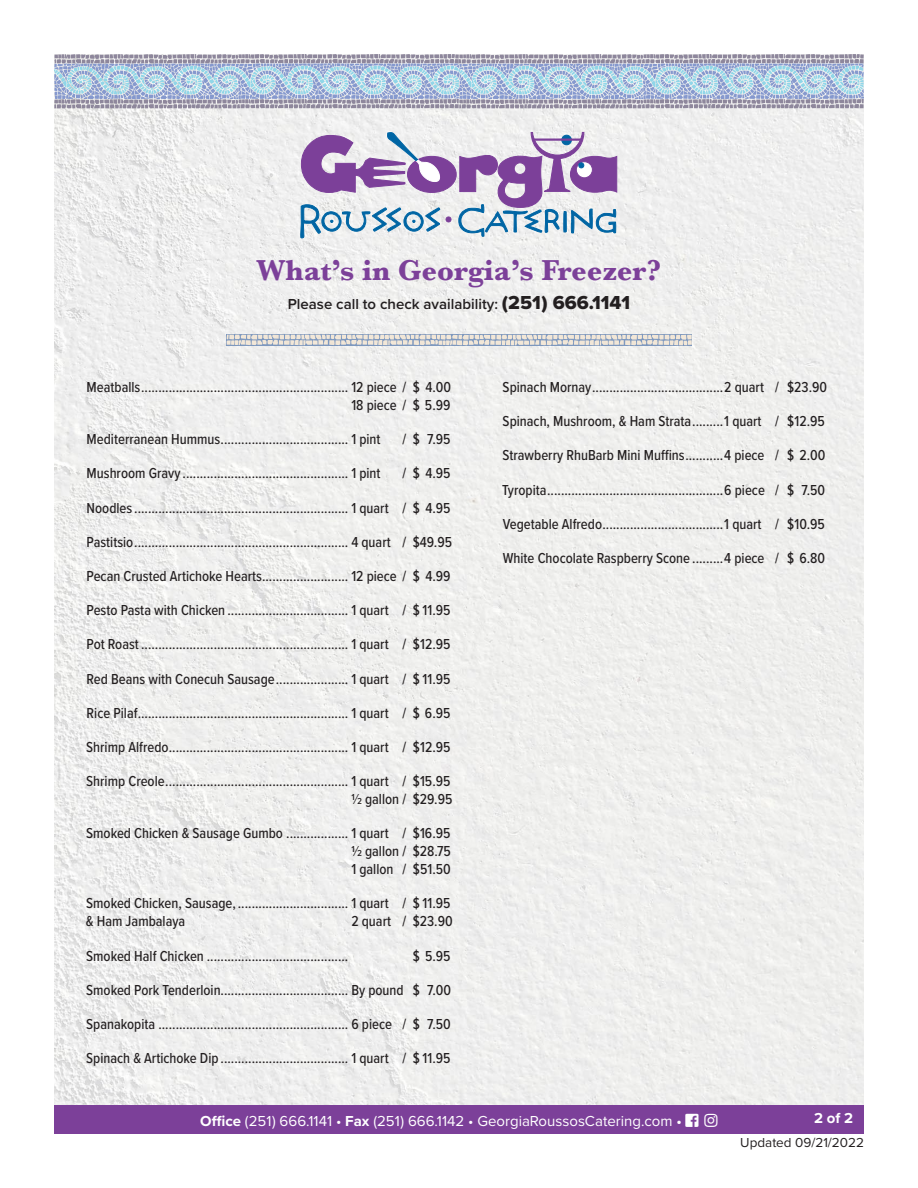
<style>
.page{position:relative;width:918px;height:1188px;background:#fff}
.page>*{position:absolute;margin:0;border:0;box-sizing:border-box;transform-origin:0 0}
.t1{font:700 30px "Baskerville";color:#7c4099}
.menu_list{font:500 15px/18px "Proxima Nova Cond";color:#231f20;text-align:right}
.t2{font:15px "Proxima Nova";color:#fff}
.body_-_bullets{font:600 15px "Proxima Nova";color:#231f20}
.t3{font:700 15px "Proxima Nova";color:#fff}
.t4{font:13.5px "Proxima Nova";color:#231f20}
.s1{font-family:"Proxima Nova Extrabld";font-weight:400;font-size:19.5px}
.s2{font-weight:700}
.s3{font-weight:600}
</style>
<div class="page">
<img style="left:54px;top:108px;width:810px;height:998px">
<div style="left:54px;top:1106px;width:810px;height:28px;background:#7c4099"></div>
<svg style="left:54px;top:54px;width:810px;height:54px;background:#afbdd2"></svg>
<svg style="left:300px;top:131px;width:318px;height:107px"></svg>
<svg style="left:226px;top:334px;width:466px;height:12px"></svg>
<svg style="left:227px;top:335px;width:465px;height:10px;background:#cfcfcf"></svg>
<p class="t1" style="left:257px;top:249px;width:406px">What’s in Georgia’s Freezer?</p>
<p class="body_-_bullets" style="left:288px;top:293px;width:344px">Please call to check availability: <span class="s1">(251) 666.1141</span></p>
<p class="menu_list" style="left:87px;top:378px;width:366px">Meatballs............................................................ 12 piece / $ 4.00<br>18 piece / $ 5.99</p>
<p class="menu_list" style="left:87px;top:430px;width:296px">Mediterranean Hummus..................................... 1 pint</p>
<p class="menu_list" style="left:402px;top:430px;width:50px">/ $ 7.95</p>
<p class="menu_list" style="left:87px;top:464px;width:296px">Mushroom Gravy ................................................ 1 pint</p>
<p class="menu_list" style="left:402px;top:464px;width:50px">/ $ 4.95</p>
<p class="menu_list" style="left:87px;top:498px;width:365px">Noodles.............................................................. 1 quart / $ 4.95</p>
<p class="menu_list" style="left:87px;top:532px;width:367px">Pastitsio.............................................................. 4 quart / $49.95</p>
<p class="menu_list" style="left:87px;top:567px;width:365px">Pecan Crusted Artichoke Hearts......................... 12 piece / $ 4.99</p>
<p class="menu_list" style="left:87px;top:601px;width:365px">Pesto Pasta with Chicken ................................... 1 quart / $ 11.95</p>
<p class="menu_list" style="left:87px;top:635px;width:365px">Pot Roast ............................................................ 1 quart / $12.95</p>
<p class="menu_list" style="left:87px;top:669px;width:365px">Red Beans with Conecuh Sausage..................... 1 quart / $ 11.95</p>
<p class="menu_list" style="left:87px;top:703px;width:365px">Rice Pilaf............................................................. 1 quart / $ 6.95</p>
<p class="menu_list" style="left:86px;top:738px;width:366px">Shrimp Alfredo.................................................... 1 quart / $12.95</p>
<p class="menu_list" style="left:86px;top:772px;width:366px">Shrimp Creole..................................................... 1 quart / $15.95</p>
<p class="menu_list" style="left:351px;top:789px;width:103px">1/2 gallon / $29.95</p>
<p class="menu_list" style="left:351px;top:824px;width:101px;text-align:justify;text-indent:-265px">Smoked Chicken &amp; Sausage Gumbo .................. 1 quart / $16.95<br>1/2 gallon / $28.75<br>1 gallon / $51.50</p>
<p class="menu_list" style="left:86px;top:894px;width:366px;text-align:left">Smoked Chicken, Sausage, ................................ 1 quart / $ 11.95 &amp; Ham Jambalaya</p>
<p class="menu_list" style="left:351px;top:912px;width:103px">2 quart / $23.90</p>
<p class="menu_list" style="left:86px;top:946px;width:264px">Smoked Half Chicken .........................................</p>
<p class="menu_list" style="left:413px;top:946px;width:39px">$ 5.95</p>
<p class="menu_list" style="left:86px;top:980px;width:366px">Smoked Pork Tenderloin..................................... By pound $ 7.00</p>
<p class="menu_list" style="left:86px;top:1014px;width:366px">Spanakopita ....................................................... 6 piece / $ 7.50</p>
<p class="menu_list" style="left:86px;top:1049px;width:366px">Spinach &amp; Artichoke Dip ..................................... 1 quart / $ 11.95</p>
<p class="menu_list" style="left:503px;top:378px;width:326px">Spinach Mornay......................................2 quart / $23.90</p>
<p class="menu_list" style="left:503px;top:412px;width:324px">Spinach, Mushroom, &amp; Ham Strata.........1 quart / $12.95</p>
<p class="menu_list" style="left:503px;top:446px;width:324px">Strawberry RhuBarb Mini Muffins...........4 piece / $ 2.00</p>
<p class="menu_list" style="left:502px;top:480px;width:325px">Tyropita...................................................6 piece / $ 7.50</p>
<p class="menu_list" style="left:503px;top:514px;width:324px">Vegetable Alfredo...................................1 quart / $10.95</p>
<p class="menu_list" style="left:503px;top:549px;width:324px">White Chocolate Raspberry Scone .........4 piece / $ 6.80</p>
<p class="t2" style="left:200px;top:1110px;width:519px"><span class="s2">Office</span> (251) 666.1141 • <span class="s2">Fax</span> (251) 666.1142 • GeorgiaRoussosCatering.com <span class="s3">•</span> □□▲❑◆ ■▲▼</p>
<p class="t3" style="left:814px;top:1107px;width:41px">2 of 2</p>
<p class="t4" style="left:740px;top:1132px;width:125px">Updated 09/21/2022</p>
</div>
